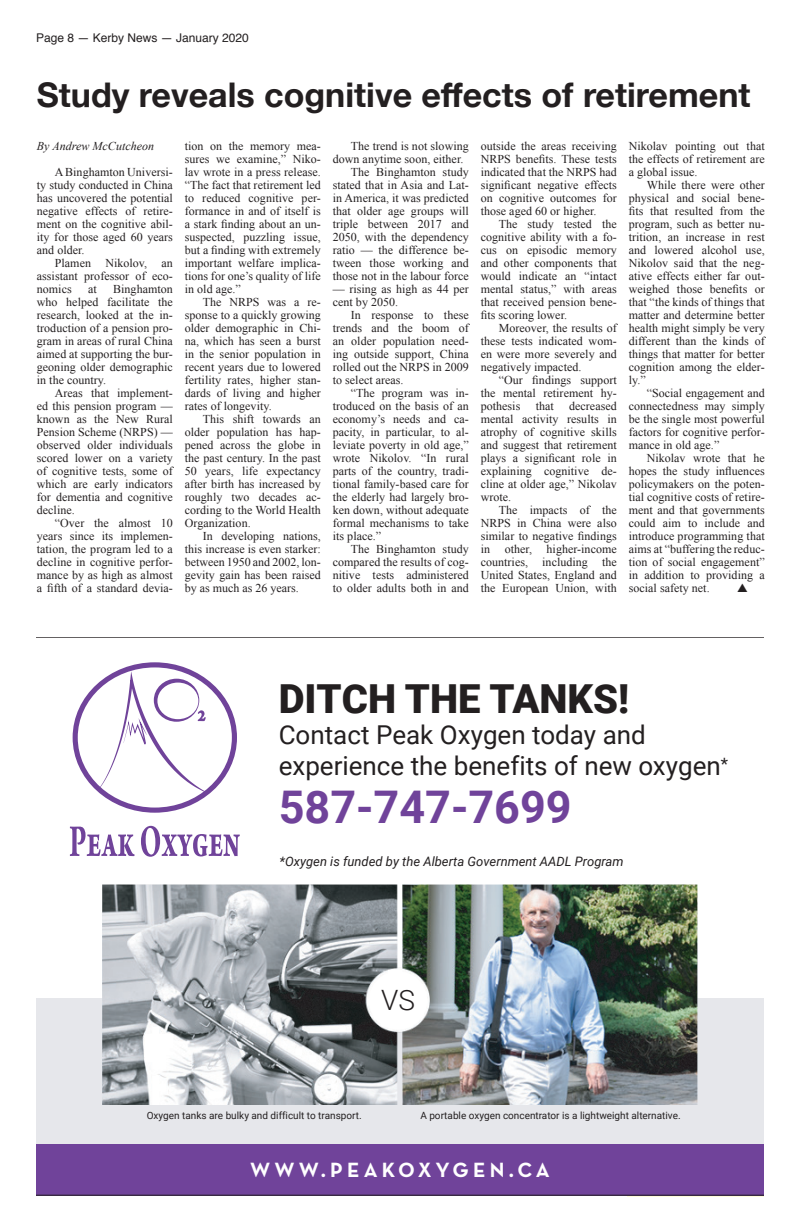
<style>
.page{position:relative;width:792px;height:1224px;background:#fff}
.page>*{position:absolute;margin:0;border:0;box-sizing:border-box;transform-origin:0 0}
.t1{font:700 45px "Roboto";color:#70439a}
.t2{font:900 40px "Roboto";color:#231f20}
.t3{font:700 34px "Helvetica Neue";color:#231f20}
.t4{font:300 28px "Roboto";color:#231f20}
.t5{font:26px/31.2px "Roboto";color:#231f20}
.t6{font:21px "Neutra Text Bold Alt";letter-spacing:.2em;color:#fff}
.t7{font:italic 13px "Roboto";color:#231f20}
.Paragraph_Style_1{font:12px/13px "Times New Roman";letter-spacing:.005em;color:#231f20;text-align:justify}
.t8{font:12px "Helvetica";color:#231f20}
.Paragraph_Style_1-2{font:italic 12px "Times New Roman";letter-spacing:.005em;color:#231f20}
.t9{font:10px "Roboto";color:#231f20}
</style>
<div class="page">
<svg style="left:36px;top:637px;width:728px;height:558px"></svg>
<img style="left:103px;top:884px;width:594px;height:220px">
<div style="left:369px;top:971px;width:58px;height:59px;background:#fff;border-radius:50%"></div>
<p class="t8" style="left:36px;top:29px;width:214px">Page 8 — Kerby News — January 2020</p>
<p class="t3" style="left:37px;top:68px;width:715px">Study reveals cognitive effects of retirement</p>
<p class="Paragraph_Style_1-2" style="left:37px;top:138px;width:119px">By Andrew McCutcheon</p>
<p class="Paragraph_Style_1" style="left:37px;top:166px;width:138px;text-indent:18px">A Binghamton Universi&shy;ty study conducted in China has uncovered the potential negative effects of retire&shy;ment on the cognitive abil&shy;ity for those aged 60 years and older.</p>
<p class="Paragraph_Style_1" style="left:37px;top:257px;width:137px;text-indent:18px">Plamen Nikolov, an assistant professor of eco&shy;nomics</p>
<p class="Paragraph_Style_1" style="left:333px;top:139px;width:137px;text-indent:18px">The trend is not slowing down anytime soon, either.</p>
<p class="Paragraph_Style_1" style="left:333px;top:165px;width:137px;text-indent:18px">The Binghamton study stated that in Asia and Lat&shy;in America, it was predicted that older age groups will triple between 2017 and 2050, with the dependency ratio — the difference be&shy;tween those working and those not in the labour force</p>
<p class="Paragraph_Style_1" style="left:333px;top:282px;width:137px">— rising as high as 44 per cent by 2050.</p>
<p class="Paragraph_Style_1" style="left:333px;top:308px;width:137px;text-indent:18px">In response to these trends and the boom of an older population need&shy;ing outside support, China rolled out the NRPS in 2009 to select areas.</p>
<p class="Paragraph_Style_1" style="left:333px;top:386px;width:137px;text-indent:18px">“The program was in&shy;troduced on the basis of an economy’s needs and ca&shy;pacity, in particular, to al&shy;leviate poverty in old age,” wrote Nikolov. “In rural parts of the country, tradi&shy;tional family-based care for the elderly had largely bro&shy;ken down, without adequate formal mechanisms to take its place.”</p>
<p class="Paragraph_Style_1" style="left:333px;top:542px;width:137px;text-indent:18px">The Binghamton study compared the results of cog&shy;nitive tests administered to older adults both in and</p>
<p class="Paragraph_Style_1" style="left:629px;top:139px;width:137px">Nikolav pointing out that the effects of retirement are a global issue.</p>
<p class="Paragraph_Style_1" style="left:629px;top:178px;width:138px;text-indent:18px">While there were other physical and social bene&shy;fits that resulted from the program, such as better nu&shy;trition, an increase in rest and lowered alcohol use, Nikolov said that the neg&shy;ative effects either far out&shy;weighed those benefits or that “the kinds of things that matter and determine better health might simply be very different than the kinds of things that matter for better cognition among the elder&shy;ly.”</p>
<p class="Paragraph_Style_1" style="left:629px;top:386px;width:137px;text-indent:18px">“Social engagement and connectedness may simply be the single most powerful factors for cognitive perfor&shy;mance in old age.”</p>
<p class="Paragraph_Style_1" style="left:629px;top:451px;width:138px;text-indent:18px">Nikolav wrote that he hopes the study influences policymakers on the poten&shy;tial cognitive costs of retire&shy;ment and that governments could aim to include and introduce programming that aims at “buffering the reduc&shy;tion of social engagement” in addition to providing a social safety net.</p>
<p class="Paragraph_Style_1" style="left:185px;top:139px;width:138px">tion on the memory mea&shy;sures we examine,” Niko&shy;lav wrote in a press release. “The fact that retirement led to reduced cognitive per&shy;formance in and of itself is a stark finding about an un&shy;suspected, puzzling issue, but a finding with extremely important welfare implica&shy;tions for one’s quality of life in old age.”</p>
<p class="Paragraph_Style_1" style="left:185px;top:295px;width:138px;text-indent:18px">The NRPS was a re&shy;sponse to a quickly growing older demographic in Chi&shy;na, which has seen a burst in the senior population in recent years due to lowered fertility rates, higher stan&shy;dards of living and higher rates of longevity.</p>
<p class="Paragraph_Style_1" style="left:185px;top:412px;width:137px;text-indent:18px">This shift towards an older population has hap&shy;pened across the globe in the past century. In the past 50 years, life expectancy after birth has increased by roughly two decades ac&shy;cording to the World Health Organization.</p>
<p class="Paragraph_Style_1" style="left:185px;top:529px;width:137px;text-indent:18px">In developing nations, this increase is even starker: between 1950 and 2002, lon&shy;gevity gain has been raised by as much as 26 years.</p>
<p class="Paragraph_Style_1" style="left:481px;top:140px;width:137px">outside the areas receiving NRPS benefits. These tests indicated that the NRPS had significant negative effects on cognitive outcomes for those aged 60 or higher.</p>
<p class="Paragraph_Style_1" style="left:481px;top:218px;width:138px;text-indent:18px">The study tested the cognitive ability with a fo&shy;cus on episodic memory and other components that would indicate an “intact mental status,” with areas that received pension bene&shy;fits scoring lower.</p>
<p class="Paragraph_Style_1" style="left:481px;top:322px;width:137px;text-indent:18px">Moreover, the results of these tests indicated wom&shy;en were more severely and negatively impacted.</p>
<p class="Paragraph_Style_1" style="left:481px;top:374px;width:137px;text-indent:18px">“Our findings support the mental retirement hy&shy;pothesis</p>
<p class="Paragraph_Style_1" style="left:37px;top:283px;width:137px;text-indent:76px">Binghamton who helped facilitate the research, looked at the in&shy;troduction of a pension pro&shy;gram in areas of rural China aimed at supporting the bur&shy;geoning older demographic in the country.</p>
<p class="Paragraph_Style_1" style="left:37px;top:387px;width:137px;text-indent:18px">Areas that implement&shy;ed this pension program — known as the New Rural Pension Scheme (NRPS) — observed older individuals scored lower on a variety of cognitive tests, some of which are early indicators for dementia and cognitive decline.</p>
<p class="Paragraph_Style_1" style="left:37px;top:516px;width:137px;text-indent:18px">“Over the almost 10 years since its implemen&shy;tation, the program led to a decline in cognitive perfor&shy;mance by as high as almost a fifth of a standard devia-</p>
<p class="Paragraph_Style_1" style="left:88px;top:283px;width:10px">at</p>
<p class="Paragraph_Style_1" style="left:481px;top:399px;width:138px;text-indent:88px">decreased mental activity results in atrophy of cognitive skills and suggest that retirement plays a significant role in explaining cognitive de&shy;cline at older age,” Nikolav wrote.</p>
<p class="Paragraph_Style_1" style="left:481px;top:503px;width:137px;text-indent:18px">The impacts of the NRPS in China were also similar to negative findings in other, higher-income countries, including the United States, England and the European Union, with</p>
<p class="Paragraph_Style_1" style="left:536px;top:399px;width:20px">that</p>
<p class="t2" style="left:279px;top:670px;width:352px">DITCH THE TANKS!</p>
<p class="t5" style="left:279px;top:718px;width:451px">Contact Peak Oxygen today and experience the benefits of new oxygen<sup>*</sup></p>
<p class="t1" style="left:279px;top:775px;width:295px">587-747-7699</p>
<p class="t7" style="left:280px;top:853px;width:346px">*Oxygen is funded by the Alberta Government AADL Program</p>
<p class="t4" style="left:381px;top:981px;width:35px">VS</p>
<p class="t9" style="left:147px;top:1108px;width:216px">Oxygen tanks are bulky and difficult to transport.</p>
<p class="t9" style="left:420px;top:1108px;width:262px">A portable oxygen concentrator is a lightweight alternative.</p>
<p class="t6" style="left:250px;top:1157px;width:301px">WWW.PEAKOXYGEN.CA</p>
</div>
